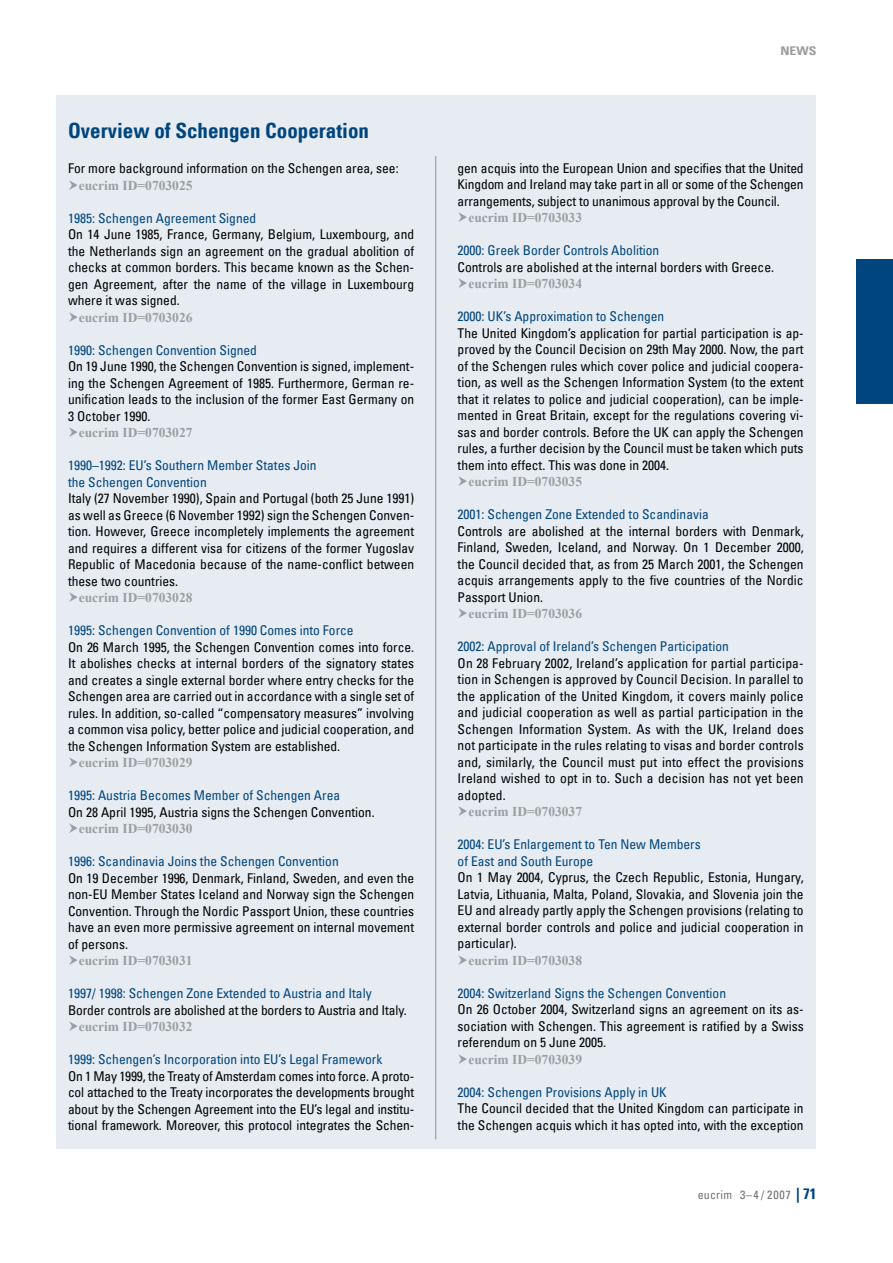
<style>
.page{position:relative;width:893px;height:1263px;background:#fff}
.page>*{position:absolute;margin:0;border:0;box-sizing:border-box;transform-origin:0 0}
.t1{font:700 condensed 21px "Univers LT";color:#00457d}
.t2{font:condensed 13.5px/16.5px "Univers LT";color:#000;text-align:justify}
.t3{font:condensed 13.5px/16.5px "Univers LT";color:#00457d}
.t4{font:700 13.5px "Times New Roman";color:#9c9d9f}
.t5{font:condensed 12px "Univers LT";letter-spacing:.025em;color:#707173}
.t6{font:700 condensed 12px "Univers LT";color:#9c9d9f;scale:1.15 1}
.s1{font-weight:700;font-size:15px;color:#00457d}
</style>
<div class="page">
<div style="left:857px;top:259px;width:36px;height:145px;background:#00457d"></div>
<div style="left:56px;top:95px;width:760px;height:1053px;background:#e6ecf2"></div>
<hr style="left:435px;top:156px;width:1px;height:983px;background:#9c9d9f">
<h1 class="t1" style="left:68px;top:118px;width:302px">Overview of Schengen Cooperation</h1>
<p class="t2" style="left:68px;top:160px;width:332px">For more background information on the Schengen area, see:</p>
<p class="t4" style="left:79px;top:176px;width:115px">eucrim ID=0703025</p>
<p class="t3" style="left:68px;top:209px;width:190px">1985: Schengen Agreement Signed</p>
<p class="t2" style="left:68px;top:226px;width:348px">On 14 June 1985, France, Germany, Belgium, Luxembourg, and the Netherlands sign an agreement on the gradual abolition of checks at common borders. This became known as the Schen&shy;gen Agreement, after the name of the village in Luxembourg where it was signed.</p>
<p class="t4" style="left:79px;top:308px;width:115px">eucrim ID=0703026</p>
<p class="t3" style="left:68px;top:341px;width:190px">1990: Schengen Convention Signed</p>
<p class="t2" style="left:68px;top:358px;width:348px">On 19 June 1990, the Schengen Convention is signed, implement&shy;ing the Schengen Agreement of 1985. Furthermore, German re&shy;unification leads to the inclusion of the former East Germany on 3 October 1990.</p>
<p class="t4" style="left:79px;top:423px;width:115px">eucrim ID=0703027</p>
<p class="t3" style="left:68px;top:457px;width:250px">1990–1992: EU’s Southern Member States Join the Schengen Convention</p>
<p class="t2" style="left:68px;top:490px;width:348px">Italy (27 November 1990), Spain and Portugal (both 25 June 1991) as well as Greece (6 November 1992) sign the Schengen Conven&shy;tion. However, Greece incompletely implements the agreement and requires a different visa for citizens of the former Yugoslav Republic of Macedonia because of the name-conflict between these two countries.</p>
<p class="t4" style="left:79px;top:588px;width:115px">eucrim ID=0703028</p>
<p class="t3" style="left:68px;top:622px;width:287px">1995: Schengen Convention of 1990 Comes into Force</p>
<p class="t2" style="left:68px;top:638px;width:348px">On 26 March 1995, the Schengen Convention comes into force.<br>It abolishes checks at internal borders of the signatory states and creates a single external border where entry checks for the Schengen area are carried out in accordance with a single set of rules. In addition, so-called “compensatory measures” involving a common visa policy, better police and judicial cooperation, and the Schengen Information System are established.</p>
<p class="t4" style="left:79px;top:753px;width:115px">eucrim ID=0703029</p>
<p class="t3" style="left:68px;top:787px;width:274px">1995: Austria Becomes Member of Schengen Area</p>
<p class="t2" style="left:68px;top:803px;width:308px">On 28 April 1995, Austria signs the Schengen Convention.</p>
<p class="t4" style="left:79px;top:819px;width:115px">eucrim ID=0703030</p>
<p class="t3" style="left:68px;top:853px;width:272px">1996: Scandinavia Joins the Schengen Convention</p>
<p class="t2" style="left:68px;top:869px;width:348px">On 19 December 1996, Denmark, Finland, Sweden, and even the non-EU Member States Iceland and Norway sign the Schengen Convention. Through the Nordic Passport Union, these countries have an even more permissive agreement on internal movement of persons.</p>
<p class="t4" style="left:79px;top:951px;width:115px">eucrim ID=0703031</p>
<p class="t3" style="left:68px;top:985px;width:305px">1997/ 1998: Schengen Zone Extended to Austria and Italy</p>
<p class="t2" style="left:68px;top:1001px;width:340px">Border controls are abolished at the borders to Austria and Italy.</p>
<p class="t4" style="left:79px;top:1017px;width:115px">eucrim ID=0703032</p>
<p class="t3" style="left:68px;top:1051px;width:316px">1999: Schengen’s Incorporation into EU’s Legal Framework</p>
<p class="t2" style="left:68px;top:1067px;width:348px">On 1 May 1999, the Treaty of Amsterdam comes into force. A proto&shy;col attached to the Treaty incorporates the developments brought about by the Schengen Agreement into the EU’s legal and institu&shy;tional framework. Moreover, this protocol integrates the Schen-</p>
<p class="t6" style="left:780px;top:44px;width:33px">NEWS</p>
<p class="t2" style="left:458px;top:160px;width:348px">gen acquis into the European Union and specifies that the United Kingdom and Ireland may take part in all or some of the Schengen arrangements, subject to unanimous approval by the Council.</p>
<p class="t4" style="left:468px;top:208px;width:115px">eucrim ID=0703033</p>
<p class="t3" style="left:458px;top:242px;width:203px">2000: Greek Border Controls Abolition</p>
<p class="t2" style="left:458px;top:259px;width:318px">Controls are abolished at the internal borders with Greece.</p>
<p class="t4" style="left:468px;top:274px;width:115px">eucrim ID=0703034</p>
<p class="t3" style="left:458px;top:308px;width:208px">2000: UK’s Approximation to Schengen</p>
<p class="t2" style="left:458px;top:325px;width:348px">The United Kingdom’s application for partial participation is ap&shy;proved by the Council Decision on 29th May 2000. Now, the part of the Schengen rules which cover police and judicial coopera&shy;tion, as well as the Schengen Information System (to the extent that it relates to police and judicial cooperation), can be imple&shy;mented in Great Britain, except for the regulations covering vi&shy;sas and border controls. Before the UK can apply the Schengen rules, a further decision by the Council must be taken which puts them into effect. This was done in 2004.</p>
<p class="t4" style="left:468px;top:472px;width:115px">eucrim ID=0703035</p>
<p class="t3" style="left:458px;top:506px;width:253px">2001: Schengen Zone Extended to Scandinavia</p>
<p class="t2" style="left:458px;top:522px;width:348px">Controls are abolished at the internal borders with Denmark, Finland, Sweden, Iceland, and Norway. On 1 December 2000, the Council decided that, as from 25 March 2001, the Schengen acquis arrangements apply to the five countries of the Nordic Passport Union.</p>
<p class="t4" style="left:468px;top:604px;width:115px">eucrim ID=0703036</p>
<p class="t3" style="left:458px;top:638px;width:273px">2002: Approval of Ireland’s Schengen Participation</p>
<p class="t2" style="left:458px;top:654px;width:348px">On 28 February 2002, Ireland’s application for partial participa&shy;tion in Schengen is approved by Council Decision. In parallel to the application of the United Kingdom, it covers mainly police and judicial cooperation as well as partial participation in the Schengen Information System. As with the UK, Ireland does not participate in the rules relating to visas and border controls and, similarly, the Council must put into effect the provisions Ireland wished to opt in to. Such a decision has not yet been adopted.</p>
<p class="t4" style="left:468px;top:802px;width:115px">eucrim ID=0703037</p>
<p class="t3" style="left:458px;top:836px;width:245px">2004: EU’s Enlargement to Ten New Members of East and South Europe</p>
<p class="t2" style="left:458px;top:869px;width:348px">On 1 May 2004, Cyprus, the Czech Republic, Estonia, Hungary, Latvia, Lithuania, Malta, Poland, Slovakia, and Slovenia join the EU and already partly apply the Schengen provisions (relating to external border controls and police and judicial cooperation in particular).</p>
<p class="t4" style="left:468px;top:951px;width:115px">eucrim ID=0703038</p>
<p class="t3" style="left:458px;top:984px;width:270px">2004: Switzerland Signs the Schengen Convention</p>
<p class="t2" style="left:458px;top:1001px;width:348px">On 26 October 2004, Switzerland signs an agreement on its as&shy;sociation with Schengen. This agreement is ratified by a Swiss referendum on 5 June 2005.</p>
<p class="t4" style="left:468px;top:1050px;width:115px">eucrim ID=0703039</p>
<p class="t3" style="left:458px;top:1083px;width:211px">2004: Schengen Provisions Apply in UK</p>
<p class="t2" style="left:458px;top:1100px;width:348px">The Council decided that the United Kingdom can participate in the Schengen acquis which it has opted into, with the exception</p>
<p class="t5" style="left:698px;top:1187px;width:120px">eucrim 3–4 / 2007 <span class="s1">| 71</span></p>
</div>
